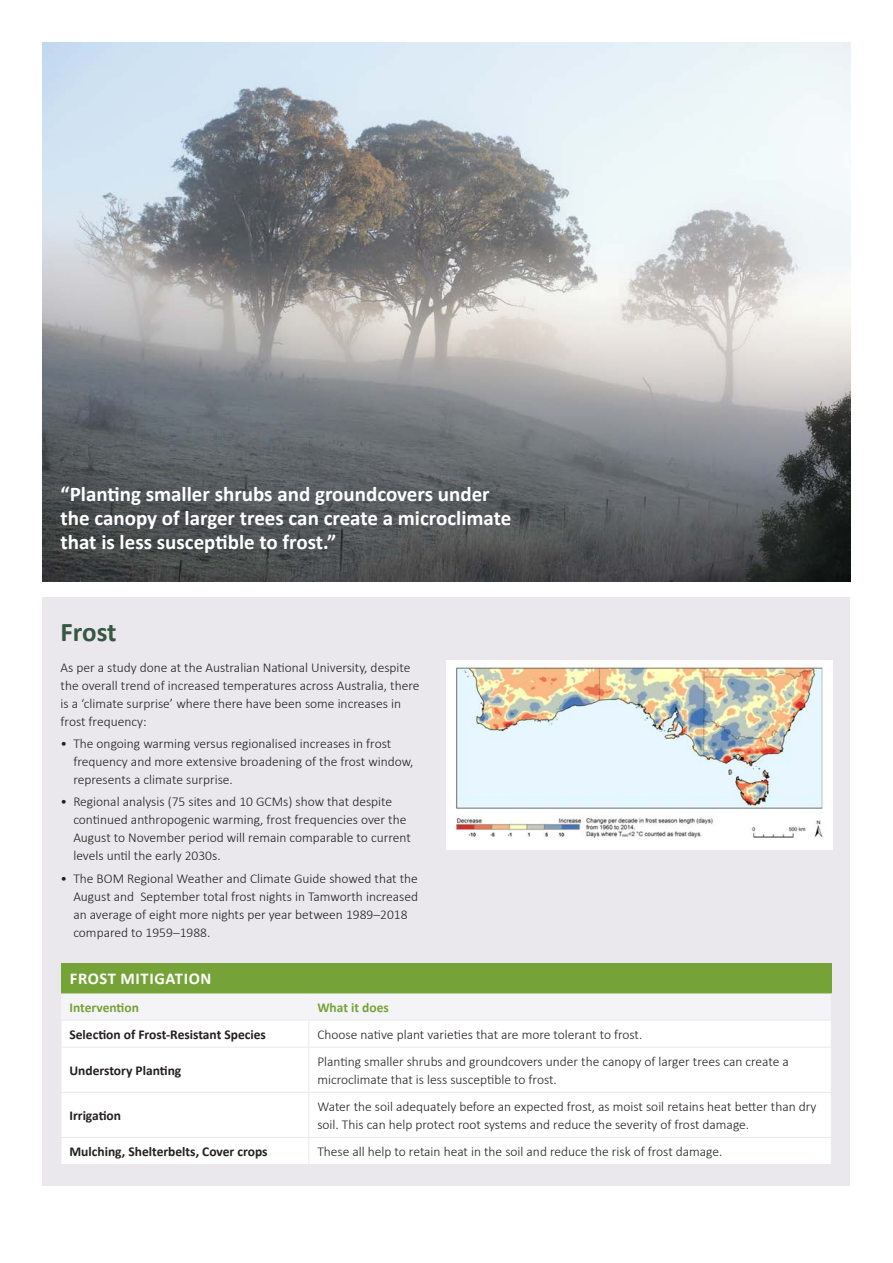
<style>
.page{position:relative;width:893px;height:1263px;background:#fff}
.page>*{position:absolute;margin:0;border:0;box-sizing:border-box;transform-origin:0 0}
.subhead{font:700 27px "Calibri";letter-spacing:-.005em;color:#385643}
.t1{font:700 21px/24px "Calibri";color:#fff}
.t2{font:700 16.5px "Calibri";letter-spacing:.04em;color:#fff}
.body{font:300 13.5px/18px "Calibri";color:#231f20}
.t3{font:700 13.5px "Calibri";color:#231f20}
.t4{font:700 13.5px "Calibri";color:#75a338}
</style>
<div class="page">
<div style="left:43px;top:597px;width:807px;height:589px;background:#eae8ec"></div>
<img style="left:446px;top:661px;width:386px;height:189px">
<div style="left:62px;top:1048px;width:769px;height:116px;background:#fff"></div>
<hr style="left:308px;top:1047px;width:1px;height:45px;background:#eae8ec">
<hr style="left:61px;top:1092px;width:248px;height:1px;background:#eae8ec">
<hr style="left:309px;top:1092px;width:523px;height:1px;background:#eae8ec">
<hr style="left:308px;top:1093px;width:1px;height:44px;background:#eae8ec">
<hr style="left:61px;top:1137px;width:248px;height:1px;background:#eae8ec">
<svg style="left:61px;top:1138px;width:1px;height:26px"></svg>
<hr style="left:309px;top:1137px;width:523px;height:1px;background:#eae8ec">
<svg style="left:308px;top:1138px;width:1px;height:26px"></svg>
<hr style="left:61px;top:963px;width:248px;height:1px;background:#75a338">
<hr style="left:309px;top:963px;width:523px;height:1px;background:#75a338">
<svg style="left:61px;top:964px;width:771px;height:83px"></svg>
<img style="left:43px;top:43px;width:807px;height:538px">
<p class="t1" style="left:61px;top:482px;width:452px">“Planting smaller shrubs and groundcovers under the canopy of larger trees can create a microclimate that is less susceptible to frost.”</p>
<p class="subhead" style="left:61px;top:613px;width:58px">Frost</p>
<p class="body" style="left:61px;top:658px;width:360px">As per a study done at the Australian National University, despite the overall trend of increased temperatures across Australia, there is a ‘climate surprise’ where there have been some increases in frost frequency:</p>
<p class="body" style="left:73px;top:734px;width:341px;text-indent:-13px">• The ongoing warming versus regionalised increases in frost frequency and more extensive broadening of the frost window, represents a climate surprise.</p>
<p class="body" style="left:73px;top:793px;width:339px;text-indent:-13px">• Regional analysis (75 sites and 10 GCMs) show that despite continued anthropogenic warming, frost frequencies over the August to November period will remain comparable to current levels until the early 2030s.</p>
<p class="body" style="left:73px;top:869px;width:346px;text-indent:-13px">• The BOM Regional Weather and Climate Guide showed that the August and September total frost nights in Tamworth increased an average of eight more nights per year between 1989–2018 compared to 1959–1988.</p>
<p class="t2" style="left:70px;top:967px;width:143px">FROST MITIGATION</p>
<p class="t4" style="left:69px;top:997px;width:71px">Intervention</p>
<p class="t4" style="left:317px;top:997px;width:73px">What it does</p>
<p class="t3" style="left:69px;top:1025px;width:198px">Selection of Frost-Resistant Species</p>
<p class="body" style="left:317px;top:1025px;width:327px">Choose native plant varieties that are more tolerant to frost.</p>
<p class="t3" style="left:69px;top:1061px;width:113px">Understory Planting</p>
<p class="body" style="left:317px;top:1052px;width:473px">Planting smaller shrubs and groundcovers under the canopy of larger trees can create a microclimate that is less susceptible to frost.</p>
<p class="t3" style="left:69px;top:1106px;width:53px">Irrigation</p>
<p class="body" style="left:317px;top:1097px;width:501px">Water the soil adequately before an expected frost, as moist soil retains heat better than dry soil. This can help protect root systems and reduce the severity of frost damage.</p>
<p class="t3" style="left:69px;top:1142px;width:200px">Mulching, Shelterbelts, Cover crops</p>
<p class="body" style="left:317px;top:1142px;width:407px">These all help to retain heat in the soil and reduce the risk of frost damage.</p>
</div>
